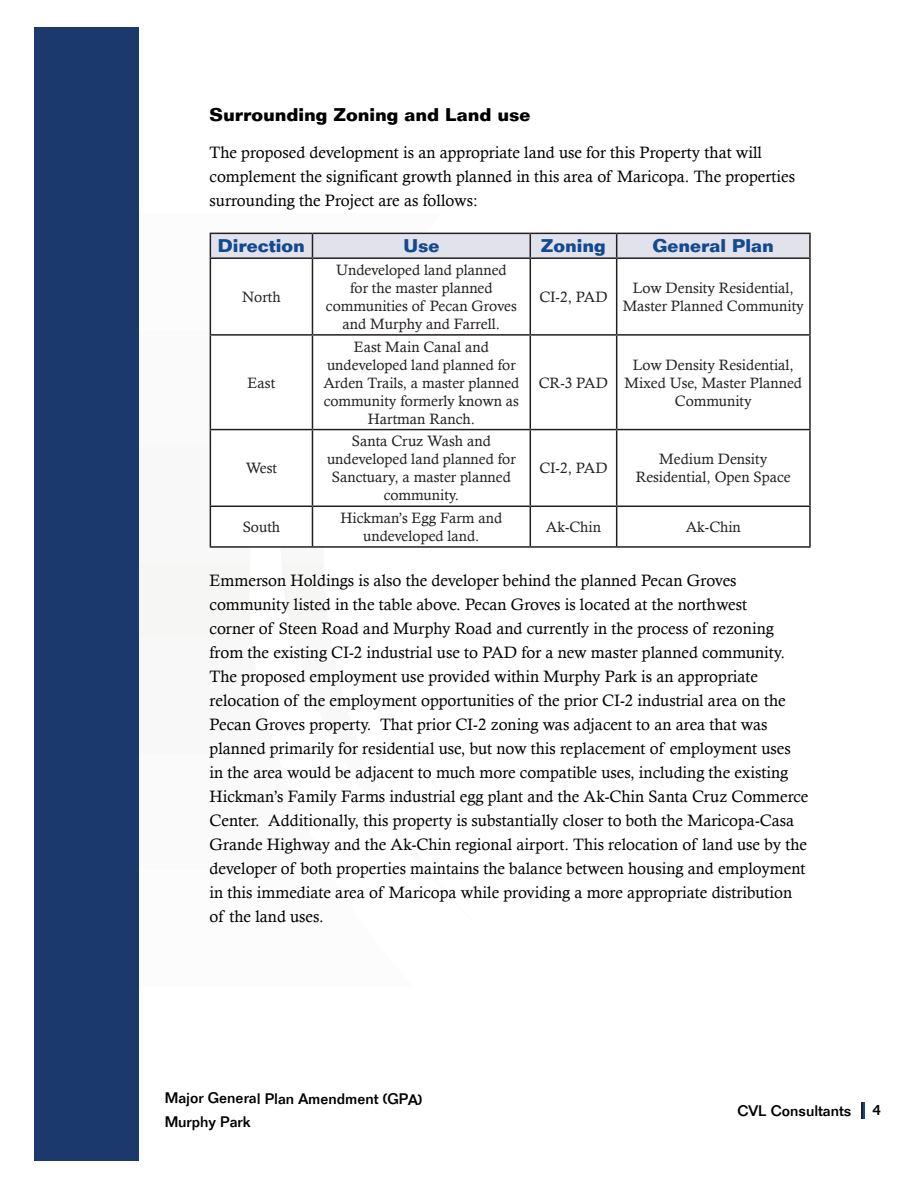
<style>
.page{position:relative;width:918px;height:1188px;background:#fff}
.page>*{position:absolute;margin:0;border:0;box-sizing:border-box;transform-origin:0 0}
.t1{font:700 18px "Folio Std";color:#13498e}
.t2{font:700 18px "Folio Std";color:#000}
.t3{font:16.5px/24px "Calisto";color:#000}
.t4{font:15px/18px "Calisto";color:#231f20;text-align:center}
.t5{font:500 15px/23.2px "Folio Std";letter-spacing:-.005em;color:#000}
</style>
<div class="page">
<div style="left:35px;top:27px;width:104px;height:1134px;background:#1b396c"></div>
<svg style="left:861px;top:1103px;width:3px;height:16px"></svg>
<svg style="left:211px;top:259px;width:598px;height:247px"></svg>
<svg style="left:211px;top:507px;width:407px;height:39px"></svg>
<hr style="left:617px;top:233px;width:194px;height:1px;background:#231f20">
<svg style="left:210px;top:233px;width:599px;height:24px;background:#d7d7e1"></svg>
<hr style="left:809px;top:234px;width:2px;height:23px;background:#231f20">
<hr style="left:210px;top:257px;width:102px;height:2px;background:#231f20">
<hr style="left:210px;top:259px;width:1px;height:75px;background:#231f20">
<hr style="left:312px;top:257px;width:218px;height:2px;background:#231f20">
<hr style="left:312px;top:259px;width:1px;height:75px;background:#231f20">
<hr style="left:530px;top:257px;width:87px;height:2px;background:#231f20">
<hr style="left:530px;top:259px;width:1px;height:75px;background:#231f20">
<hr style="left:617px;top:257px;width:194px;height:2px;background:#231f20">
<hr style="left:616px;top:259px;width:1px;height:75px;background:#231f20">
<hr style="left:809px;top:259px;width:2px;height:75px;background:#231f20">
<hr style="left:210px;top:334px;width:102px;height:2px;background:#231f20">
<hr style="left:210px;top:336px;width:1px;height:93px;background:#231f20">
<hr style="left:312px;top:334px;width:218px;height:2px;background:#231f20">
<hr style="left:312px;top:336px;width:1px;height:93px;background:#231f20">
<hr style="left:530px;top:334px;width:87px;height:2px;background:#231f20">
<hr style="left:530px;top:336px;width:1px;height:93px;background:#231f20">
<hr style="left:617px;top:334px;width:194px;height:2px;background:#231f20">
<hr style="left:616px;top:336px;width:1px;height:93px;background:#231f20">
<hr style="left:809px;top:336px;width:2px;height:93px;background:#231f20">
<hr style="left:210px;top:429px;width:102px;height:1px;background:#231f20">
<hr style="left:210px;top:430px;width:1px;height:76px;background:#231f20">
<hr style="left:312px;top:429px;width:218px;height:1px;background:#231f20">
<hr style="left:312px;top:430px;width:1px;height:76px;background:#231f20">
<hr style="left:530px;top:429px;width:87px;height:1px;background:#231f20">
<hr style="left:530px;top:430px;width:1px;height:76px;background:#231f20">
<hr style="left:617px;top:429px;width:194px;height:1px;background:#231f20">
<hr style="left:616px;top:430px;width:1px;height:76px;background:#231f20">
<hr style="left:809px;top:430px;width:2px;height:76px;background:#231f20">
<hr style="left:210px;top:506px;width:102px;height:1px;background:#231f20">
<hr style="left:210px;top:507px;width:1px;height:39px;background:#231f20">
<hr style="left:312px;top:506px;width:218px;height:1px;background:#231f20">
<hr style="left:312px;top:507px;width:1px;height:39px;background:#231f20">
<hr style="left:530px;top:506px;width:87px;height:1px;background:#231f20">
<hr style="left:530px;top:507px;width:1px;height:39px;background:#231f20">
<hr style="left:617px;top:506px;width:194px;height:1px;background:#231f20">
<hr style="left:616px;top:507px;width:1px;height:39px;background:#231f20">
<hr style="left:809px;top:507px;width:2px;height:39px;background:#231f20">
<hr style="left:210px;top:546px;width:601px;height:2px;background:#231f20">
<p class="t2" style="left:210px;top:108px;width:322px">Surrounding Zoning and Land use</p>
<p class="t3" style="left:210px;top:141px;width:587px">The proposed development is an appropriate land use for this Property that will complement the significant growth planned in this area of Maricopa. The properties surrounding the Project are as follows:</p>
<p class="t1" style="left:218px;top:239px;width:88px">Direction</p>
<p class="t1" style="left:403px;top:239px;width:37px">Use</p>
<p class="t1" style="left:541px;top:239px;width:66px">Zoning</p>
<p class="t1" style="left:653px;top:239px;width:123px">General Plan</p>
<p class="t4" style="left:242px;top:288px;width:40px">North</p>
<p class="t4" style="left:326px;top:261px;width:192px">Undeveloped land planned for the master planned communities of Pecan Groves and Murphy and Farrell.</p>
<p class="t4" style="left:539px;top:288px;width:70px">CI-2, PAD</p>
<p class="t4" style="left:623px;top:279px;width:183px">Low Density Residential,<br>Master Planned Community</p>
<p class="t4" style="left:248px;top:373px;width:29px">East</p>
<p class="t4" style="left:246px;top:459px;width:33px">West</p>
<p class="t4" style="left:323px;top:337px;width:197px">East Main Canal and undeveloped land planned for<br>Arden Trails, a master planned community formerly known as<br>Hartman Ranch.</p>
<p class="t4" style="left:327px;top:432px;width:190px">Santa Cruz Wash and undeveloped land planned for<br>Sanctuary, a master planned community.</p>
<p class="t4" style="left:539px;top:373px;width:71px">CR-3 PAD</p>
<p class="t4" style="left:625px;top:355px;width:179px">Low Density Residential,<br>Mixed Use, Master Planned<br>Community</p>
<p class="t4" style="left:539px;top:459px;width:70px">CI-2, PAD</p>
<p class="t4" style="left:636px;top:450px;width:156px">Medium Density<br>Residential, Open Space</p>
<p class="t4" style="left:243px;top:518px;width:39px">South</p>
<p class="t4" style="left:341px;top:509px;width:163px">Hickman’s Egg Farm and undeveloped land.</p>
<p class="t4" style="left:546px;top:518px;width:57px">Ak-Chin</p>
<p class="t4" style="left:686px;top:518px;width:57px">Ak-Chin</p>
<p class="t3" style="left:210px;top:568px;width:600px">Emmerson Holdings is also the developer behind the planned Pecan Groves community listed in the table above. Pecan Groves is located at the northwest<br>corner of Steen Road and Murphy Road and currently in the process of rezoning from the existing CI-2 industrial use to PAD for a new master planned community.<br>The proposed employment use provided within Murphy Park is an appropriate relocation of the employment opportunities of the prior CI-2 industrial area on the Pecan Groves property. That prior CI-2 zoning was adjacent to an area that was planned primarily for residential use, but now this replacement of employment uses in the area would be adjacent to much more compatible uses, including the existing Hickman’s Family Farms industrial egg plant and the Ak-Chin Santa Cruz Commerce Center. Additionally, this property is substantially closer to both the Maricopa-Casa Grande Highway and the Ak-Chin regional airport. This relocation of land use by the developer of both properties maintains the balance between housing and employment in this immediate area of Maricopa while providing a more appropriate distribution of the land uses.</p>
<p class="t5" style="left:165px;top:1087px;width:259px">Major General Plan Amendment (GPA)<br>Murphy Park</p>
<p class="t5" style="left:737px;top:1099px;width:115px">CVL Consultants</p>
<p class="t5" style="left:873px;top:1098px;width:10px">4</p>
</div>
